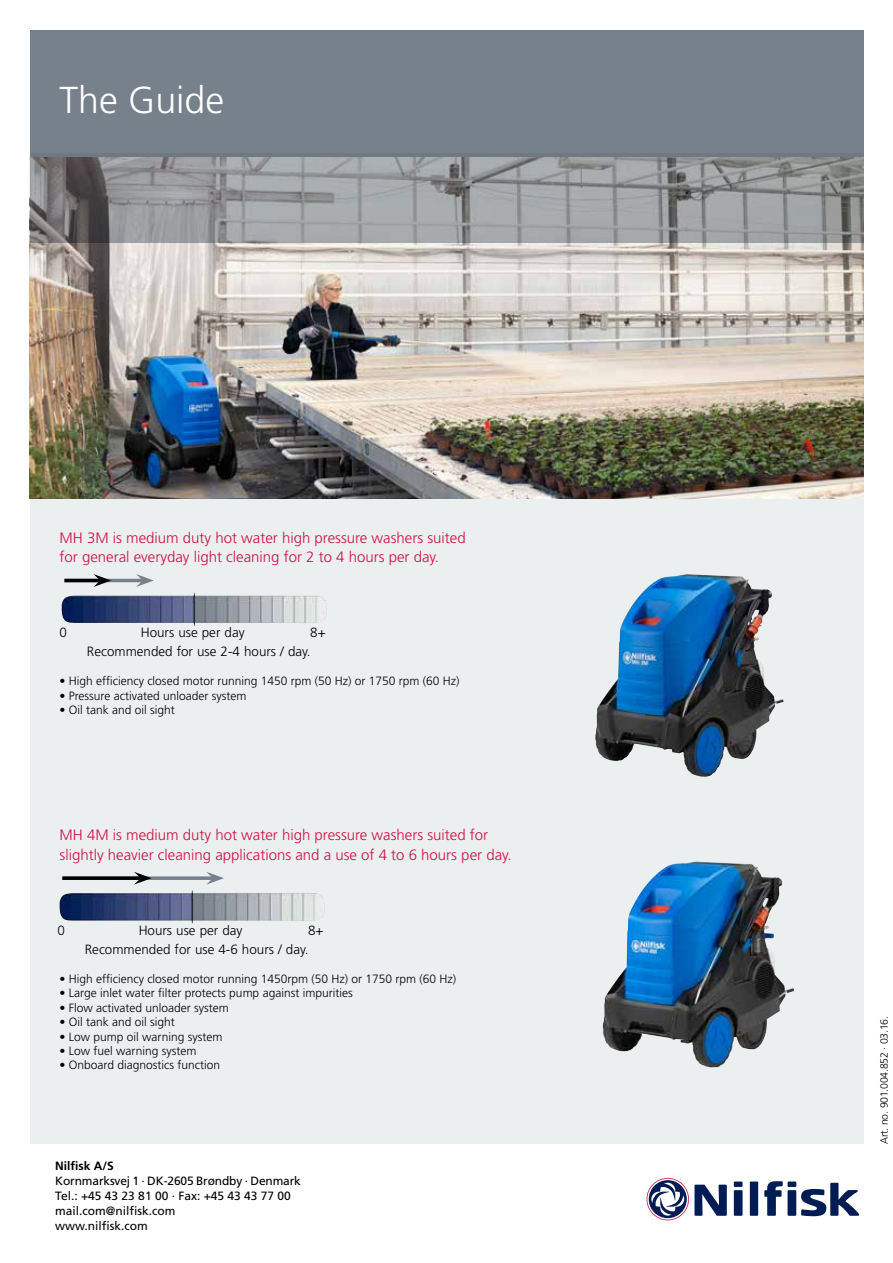
<style>
.page{position:relative;width:893px;height:1263px;background:#fff}
.page>*{position:absolute;margin:0;border:0;box-sizing:border-box;transform-origin:0 0}
.t1{font:300 37.5px "Frutiger LT Std";color:#fff}
.t2{font:300 15px/19.5px "Frutiger LT Std";color:#ce0f46}
.t3{font:300 13.35px/19px "Frutiger LT Std";color:#000}
.t4{font:300 12px "Frutiger LT Std";color:#000}
.t5{font:12px/15px "Frutiger LT Std";color:#000}
.t6{font:700 12px "Frutiger LT Std";color:#000}
.t7{font:300 10.5px "Frutiger LT Std";letter-spacing:-.02em;color:#000}
</style>
<div class="page">
<div style="left:30px;top:498px;width:833px;height:646px;background:#ecefef"></div>
<div style="left:30px;top:30px;width:833px;height:127px;background:#77818b"></div>
<img style="left:30px;top:242px;width:833px;height:256px">
<svg style="left:30px;top:157px;width:833px;height:85px;background:#959698"></svg>
<svg style="left:152px;top:876px;width:54px;height:4px"></svg>
<svg style="left:206px;top:872px;width:18px;height:12px"></svg>
<div style="left:750px;top:1181px;width:8px;height:35px;background:#001c54"></div>
<div style="left:734px;top:1190px;width:9px;height:26px;background:#001c54"></div>
<div style="left:788px;top:1190px;width:8px;height:26px;background:#001c54"></div>
<div style="left:734px;top:1181px;width:9px;height:6px;background:#001c54"></div>
<div style="left:788px;top:1181px;width:8px;height:6px;background:#001c54"></div>
<svg style="left:764px;top:1181px;width:19px;height:35px"></svg>
<svg style="left:801px;top:1183px;width:58px;height:33px"></svg>
<svg style="left:647px;top:1178px;width:80px;height:42px"></svg>
<img style="left:62px;top:592px;width:265px;height:34px">
<hr style="left:64px;top:579px;width:79px;height:3px;background:#77818b">
<svg style="left:136px;top:574px;width:18px;height:13px"></svg>
<img style="left:60px;top:890px;width:265px;height:33px">
<svg style="left:62px;top:876px;width:72px;height:4px"></svg>
<svg style="left:134px;top:872px;width:18px;height:12px"></svg>
<img style="left:595px;top:574px;width:92px;height:187px">
<img style="left:603px;top:861px;width:93px;height:190px">
<hr style="left:64px;top:579px;width:36px;height:3px;background:#000">
<svg style="left:94px;top:574px;width:17px;height:13px"></svg>
<h1 class="t1" style="left:60px;top:79px;width:166px">The Guide</h1>
<p class="t2" style="left:60px;top:528px;width:408px">MH 3M is medium duty hot water high pressure washers suited for general everyday light cleaning for 2 to 4 hours per day.</p>
<p class="t3" style="left:60px;top:623px;width:9px">0</p>
<p class="t3" style="left:141px;top:623px;width:105px">Hours use per day</p>
<p class="t3" style="left:87px;top:623px;width:240px;text-indent:223px">8+<br>Recommended for use 2-4 hours / day.</p>
<p class="t4" style="left:60px;top:674px;width:401px">• High efficiency closed motor running 1450 rpm (50 Hz) or 1750 rpm (60 Hz)</p>
<p class="t4" style="left:60px;top:689px;width:188px">• Pressure activated unloader system</p>
<p class="t4" style="left:60px;top:703px;width:117px">• Oil tank and oil sight</p>
<p class="t2" style="left:60px;top:826px;width:454px">MH 4M is medium duty hot water high pressure washers suited for slightly heavier cleaning applications and a use of 4 to 6 hours per day.</p>
<p class="t3" style="left:57px;top:921px;width:9px">0</p>
<p class="t3" style="left:139px;top:921px;width:105px">Hours use per day</p>
<p class="t3" style="left:85px;top:921px;width:240px;text-indent:223px">8+<br>Recommended for use 4-6 hours / day.</p>
<p class="t4" style="left:60px;top:972px;width:398px">• High efficiency closed motor running 1450rpm (50 Hz) or 1750 rpm (60 Hz)</p>
<p class="t4" style="left:60px;top:986px;width:295px">• Large inlet water filter protects pump against impurities</p>
<p class="t4" style="left:60px;top:1001px;width:171px">• Flow activated unloader system</p>
<p class="t4" style="left:60px;top:1015px;width:117px">• Oil tank and oil sight</p>
<p class="t4" style="left:60px;top:1030px;width:164px">• Low pump oil warning system</p>
<p class="t4" style="left:60px;top:1044px;width:138px">• Low fuel warning system</p>
<p class="t4" style="left:60px;top:1058px;width:162px">• Onboard diagnostics function</p>
<p class="t6" style="left:55px;top:1159px;width:60px">Nilfisk A/S</p>
<p class="t5" style="left:55px;top:1173px;width:247px">Kornmarksvej 1 · DK-2605 Brøndby · Denmark<br>Tel.: +45 43 23 81 00 · Fax: +45 43 43 77 00 mail.com@nilfisk.com<br>www.nilfisk.com</p>
<p class="t7" style="left:878px;top:1144px;width:129px;rotate:-90deg">Art. no. 901.004.852 · 03.16.</p>
</div>
